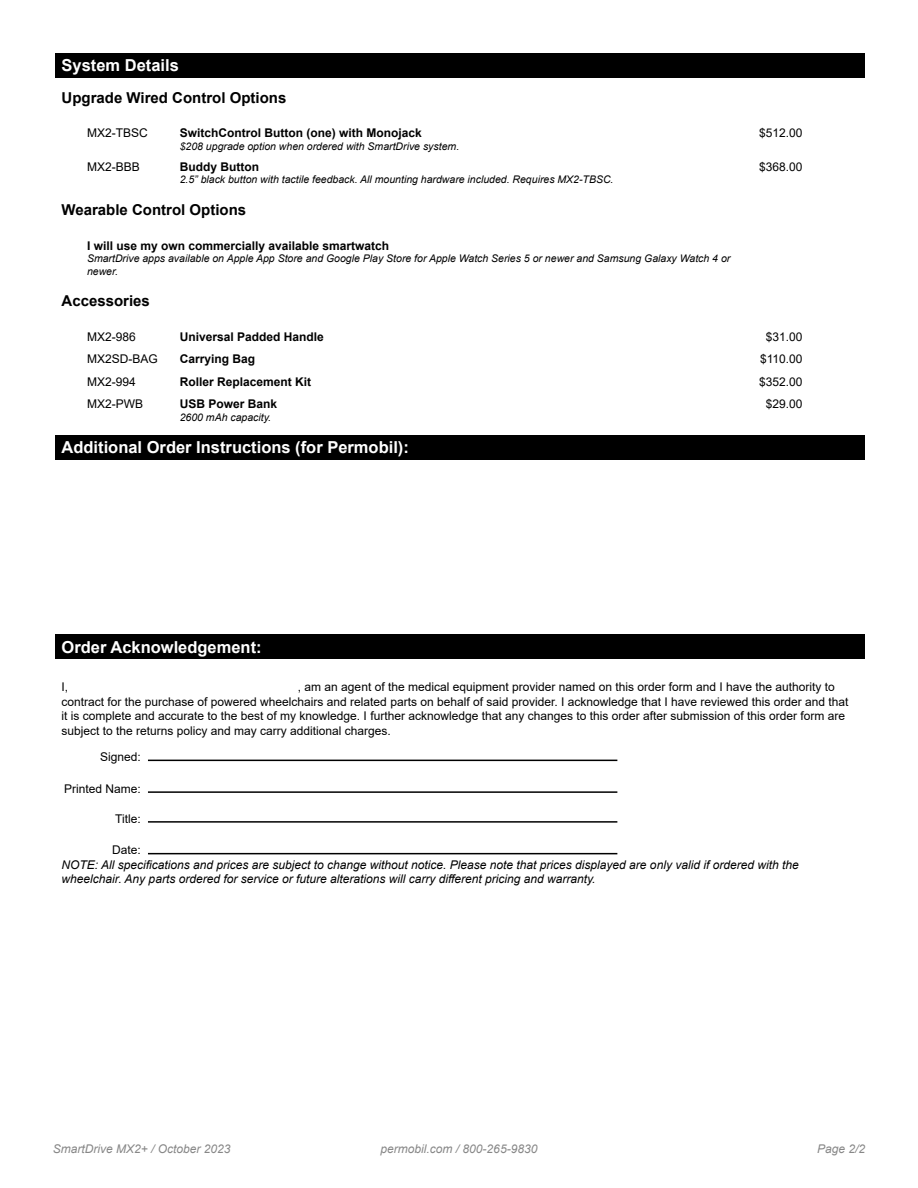
<style>
.page{position:relative;width:918px;height:1188px;background:#fff}
.page>*{position:absolute;margin:0;border:0;box-sizing:border-box;transform-origin:0 0}
.t1{font:700 16.5px "Arial";color:#fff}
.t2{font:700 15px "Arial";color:#000}
.t3{font:12px/14.4px "Arial";color:#000}
.t4{font:italic 12px/14.4px "Arial";color:#000}
.t5{font:700 12px "Arial";color:#000}
.t6{font:italic 12px "Arial";color:#878787}
.t7{font:italic 10.5px/12.6px "Arial";color:#000}
</style>
<div class="page">
<div style="left:56px;top:53px;width:809px;height:24px;background:#000"></div>
<div style="left:56px;top:435px;width:809px;height:24px;background:#000"></div>
<div style="left:56px;top:635px;width:809px;height:24px;background:#000"></div>
<hr style="left:148px;top:760px;width:469px;height:1px;background:#000">
<hr style="left:148px;top:821px;width:469px;height:2px;background:#000">
<hr style="left:148px;top:791px;width:469px;height:2px;background:#000">
<hr style="left:148px;top:853px;width:469px;height:1px;background:#000">
<h1 class="t1" style="left:62px;top:54px;width:119px">System Details</h1>
<p class="t2" style="left:62px;top:87px;width:226px">Upgrade Wired Control Options</p>
<p class="t3" style="left:87px;top:126px;width:62px">MX2-TBSC</p>
<p class="t5" style="left:180px;top:125px;width:244px">SwitchControl Button (one) with Monojack</p>
<p class="t7" style="left:180px;top:140px;width:281px">$208 upgrade option when ordered with SmartDrive system.</p>
<p class="t3" style="left:87px;top:159px;width:54px">MX2-BBB</p>
<p class="t5" style="left:180px;top:158px;width:81px">Buddy Button</p>
<p class="t7" style="left:180px;top:173px;width:435px">2.5” black button with tactile feedback. All mounting hardware included. Requires MX2-TBSC.</p>
<p class="t3" style="left:759px;top:126px;width:45px">$512.00</p>
<p class="t3" style="left:759px;top:159px;width:45px">$368.00</p>
<p class="t2" style="left:62px;top:199px;width:186px">Wearable Control Options</p>
<p class="t5" style="left:87px;top:237px;width:304px">I will use my own commercially available smartwatch</p>
<p class="t7" style="left:87px;top:252px;width:645px">SmartDrive apps available on Apple App Store and Google Play Store for Apple Watch Series 5 or newer and Samsung Galaxy Watch 4 or newer.</p>
<p class="t2" style="left:62px;top:290px;width:90px">Accessories</p>
<p class="t3" style="left:87px;top:329px;width:50px">MX2-986</p>
<p class="t5" style="left:180px;top:328px;width:146px">Universal Padded Handle</p>
<p class="t3" style="left:766px;top:329px;width:38px">$31.00</p>
<p class="t3" style="left:87px;top:352px;width:72px">MX2SD-BAG</p>
<p class="t5" style="left:180px;top:351px;width:77px">Carrying Bag</p>
<p class="t3" style="left:760px;top:352px;width:44px">$110.00</p>
<p class="t3" style="left:87px;top:374px;width:50px">MX2-994</p>
<p class="t5" style="left:180px;top:373px;width:133px">Roller Replacement Kit</p>
<p class="t3" style="left:759px;top:374px;width:45px">$352.00</p>
<p class="t3" style="left:87px;top:396px;width:58px">MX2-PWB</p>
<p class="t5" style="left:180px;top:395px;width:99px">USB Power Bank</p>
<p class="t7" style="left:180px;top:411px;width:93px">2600 mAh capacity.</p>
<p class="t3" style="left:766px;top:396px;width:38px">$29.00</p>
<h1 class="t1" style="left:62px;top:436px;width:349px">Additional Order Instructions (for Permobil):</h1>
<h1 class="t1" style="left:62px;top:636px;width:202px">Order Acknowledgement:</h1>
<p class="t3" style="left:62px;top:680px;width:8px">I,</p>
<p class="t3" style="left:62px;top:680px;width:789px;text-indent:236px">, am an agent of the medical equipment provider named on this order form and I have the authority to contract for the purchase of powered wheelchairs and related parts on behalf of said provider. I acknowledge that I have reviewed this order and that it is complete and accurate to the best of my knowledge. I further acknowledge that any changes to this order after submission of this order form are subject to the returns policy and may carry additional charges.</p>
<p class="t3" style="left:100px;top:750px;width:42px">Signed:</p>
<p class="t3" style="left:64px;top:781px;width:78px">Printed Name:</p>
<p class="t3" style="left:115px;top:811px;width:27px">Title:</p>
<p class="t3" style="left:112px;top:843px;width:30px">Date:</p>
<p class="t4" style="left:62px;top:858px;width:739px">NOTE: All specifications and prices are subject to change without notice. Please note that prices displayed are only valid if ordered with the wheelchair. Any parts ordered for service or future alterations will carry different pricing and warranty.</p>
<p class="t6" style="left:53px;top:1141px;width:179px">SmartDrive MX2+ / October 2023</p>
<p class="t6" style="left:381px;top:1141px;width:158px">permobil.com / 800-265-9830</p>
<p class="t6" style="left:817px;top:1141px;width:50px">Page 2/2</p>
</div>
